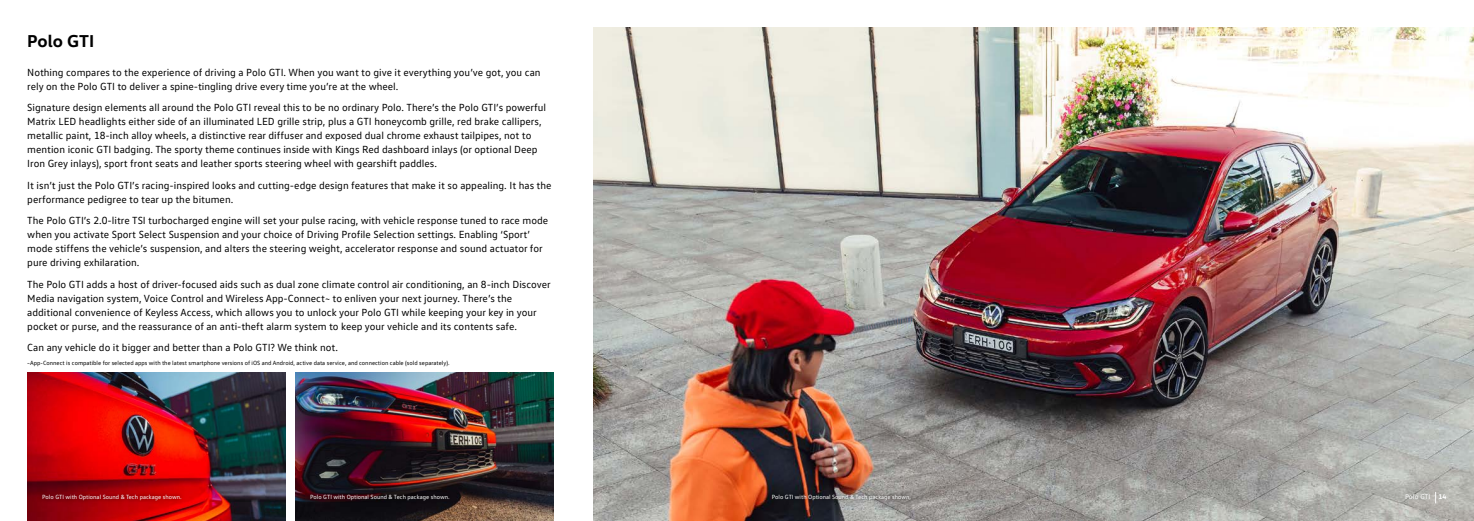
<style>
.page{position:relative;width:1474px;height:521px;background:#fff}
.page>*{position:absolute;margin:0;border:0;box-sizing:border-box;transform-origin:0 0}
.t1{font:700 17.5px "VW Head";color:#000}
.t2{font:10.5px/14px "VW Text";color:#000}
.t3{font:7px "VW Text";letter-spacing:.01em;color:#fff}
.t4{font:6.12px "VW Text";color:#000}
.t5{font:6.12px "VW Text";color:#fff}
.s1{font-family:"VW Head";font-weight:700}
</style>
<div class="page">
<img style="left:27px;top:372px;width:258px;height:149px">
<img style="left:295px;top:372px;width:258px;height:149px">
<img style="left:593px;top:27px;width:880px;height:494px">
<div style="left:767px;top:490px;width:147px;height:15px;background:#000;opacity:.75"></div>
<div style="left:306px;top:490px;width:147px;height:15px;background:#000;opacity:.75"></div>
<div style="left:38px;top:490px;width:147px;height:15px;background:#000;opacity:.75"></div>
<h1 class="t1" style="left:27px;top:30px;width:68px">Polo GTI</h1>
<p class="t2" style="left:27px;top:65px;width:515px">Nothing compares to the experience of driving a Polo GTI. When you want to give it everything you’ve got, you can rely on the Polo GTI to deliver a spine-tingling drive every time you’re at the wheel.</p>
<p class="t2" style="left:27px;top:101px;width:520px">Signature design elements all around the Polo GTI reveal this to be no ordinary Polo. There’s the Polo GTI’s powerful Matrix LED headlights either side of an illuminated LED grille strip, plus a GTI honeycomb grille, red brake callipers, metallic paint, 18-inch alloy wheels, a distinctive rear diffuser and exposed dual chrome exhaust tailpipes, not to mention iconic GTI badging. The sporty theme continues inside with Kings Red dashboard inlays (or optional Deep Iron Grey inlays), sport front seats and leather sports steering wheel with gearshift paddles.</p>
<p class="t2" style="left:27px;top:178px;width:525px">It isn’t just the Polo GTI’s racing-inspired looks and cutting-edge design features that make it so appealing. It has the performance pedigree to tear up the bitumen.</p>
<p class="t2" style="left:27px;top:213px;width:522px">The Polo GTI’s 2.0-litre TSI turbocharged engine will set your pulse racing, with vehicle response tuned to race mode when you activate Sport Select Suspension and your choice of Driving Profile Selection settings. Enabling ‘Sport’ mode stiffens the vehicle’s suspension, and alters the steering weight, accelerator response and sound actuator for pure driving exhilaration.</p>
<p class="t2" style="left:27px;top:277px;width:525px">The Polo GTI adds a host of driver-focused aids such as dual zone climate control air conditioning, an 8-inch Discover Media navigation system, Voice Control and Wireless App-Connect~ to enliven your next journey. There’s the additional convenience of Keyless Access, which allows you to unlock your Polo GTI while keeping your key in your pocket or purse, and the reassurance of an anti-theft alarm system to keep your vehicle and its contents safe.</p>
<p class="t2" style="left:27px;top:340px;width:312px">Can any vehicle do it bigger and better than a Polo GTI? We think not.</p>
<p class="t4" style="left:27px;top:359px;width:424px">~App-Connect is compatible for selected apps with the latest smartphone versions of iOS and Android, active data service, and connection cable (sold separately).</p>
<p class="t5" style="left:42px;top:493px;width:141px">Polo GTI with Optional Sound &amp; Tech package shown.</p>
<p class="t5" style="left:310px;top:493px;width:141px">Polo GTI with Optional Sound &amp; Tech package shown.</p>
<p class="t5" style="left:771px;top:493px;width:141px">Polo GTI with Optional Sound &amp; Tech package shown.</p>
<p class="t3" style="left:1404px;top:492px;width:43px">Polo GTI <span class="s1">14</span></p>
</div>
